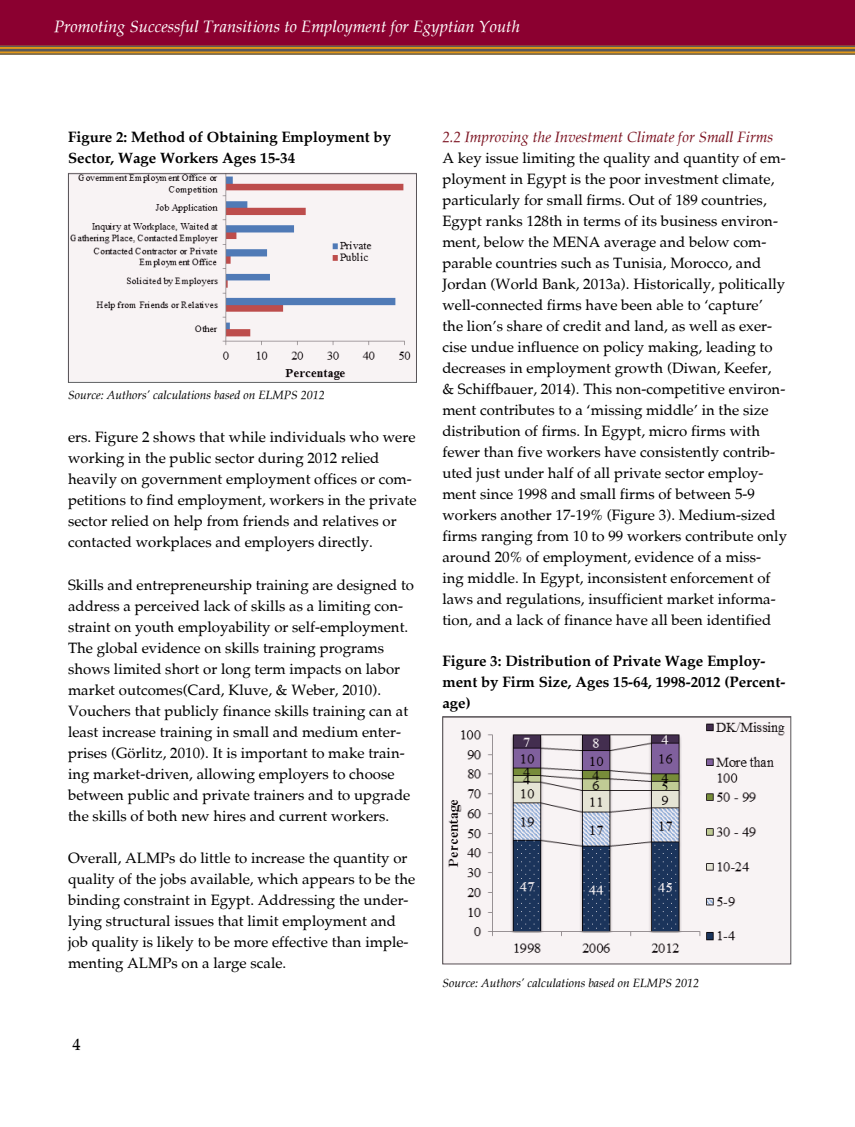
<style>
.page{position:relative;width:855px;height:1127px;background:#fff}
.page>*{position:absolute;margin:0;border:0;box-sizing:border-box;transform-origin:0 0}
.t1{font:italic 16.5px "Palatia";color:#fff}
.t2{font:16.5px "Palatia";color:#000}
.t3{font:15px/21px "Palatia";color:#000}
.t4{font:700 15px/21px "Palatia";color:#000}
.t5{font:italic 15px "Palatia";color:#7b1220}
.t6{font:italic 12px "Palatia";color:#000}
</style>
<div class="page">
<svg style="left:0;top:51px;width:855px;height:4px;background:#a57d3a"></svg>
<svg style="left:0;top:47px;width:855px;height:4px;background:#99763a"></svg>
<div style="left:0;top:0;width:855px;height:47px;background:#8b0030"></div>
<svg style="left:68px;top:172px;width:349px;height:209px;fill:#f8f3f4"></svg>
<svg style="left:442px;top:716px;width:349px;height:248px;fill:#f8f3f4"></svg>
<p class="t1" style="left:54px;top:16px;width:467px">Promoting Successful Transitions to Employment for Egyptian Youth</p>
<p class="t4" style="left:68px;top:126px;width:324px">Figure 2: Method of Obtaining Employment by<br>Sector, Wage Workers Ages 15-34</p>
<p class="t6" style="left:68px;top:387px;width:258px">Source: Authors’ calculations based on ELMPS 2012</p>
<p class="t3" style="left:68px;top:427px;width:350px">ers. Figure 2 shows that while individuals who were working in the public sector during 2012 relied heavily on government employment offices or com&shy;petitions to find employment, workers in the private sector relied on help from friends and relatives or contacted workplaces and employers directly.</p>
<p class="t3" style="left:68px;top:574px;width:347px">Skills and entrepreneurship training are designed to address a perceived lack of skills as a limiting con&shy;straint on youth employability or self-employment.<br>The global evidence on skills training programs shows limited short or long term impacts on labor market outcomes(Card, Kluve, &amp; Weber, 2010).<br>Vouchers that publicly finance skills training can at least increase training in small and medium enter&shy;prises (Görlitz, 2010). It is important to make train&shy;ing market-driven, allowing employers to choose between public and private trainers and to upgrade the skills of both new hires and current workers.</p>
<p class="t3" style="left:68px;top:847px;width:349px">Overall, ALMPs do little to increase the quantity or quality of the jobs available, which appears to be the binding constraint in Egypt. Addressing the under&shy;lying structural issues that limit employment and job quality is likely to be more effective than imple&shy;menting ALMPs on a large scale.</p>
<p class="t2" style="left:72px;top:1034px;width:10px">4</p>
<p class="t5" style="left:442px;top:128px;width:332px">2.2 Improving the Investment Climate for Small Firms</p>
<p class="t3" style="left:442px;top:147px;width:346px">A key issue limiting the quality and quantity of em&shy;ployment in Egypt is the poor investment climate, particularly for small firms. Out of 189 countries, Egypt ranks 128th in terms of its business environ&shy;ment, below the MENA average and below com&shy;parable countries such as Tunisia, Morocco, and Jordan (World Bank, 2013a). Historically, politically well-connected firms have been able to ‘capture’ the lion’s share of credit and land, as well as exer&shy;cise undue influence on policy making, leading to decreases in employment growth (Diwan, Keefer,<br>&amp; Schiffbauer, 2014). This non-competitive environ&shy;ment contributes to a ‘missing middle’ in the size distribution of firms. In Egypt, micro firms with fewer than five workers have consistently contrib&shy;uted just under half of all private sector employ&shy;ment since 1998 and small firms of between 5-9 workers another 17-19% (Figure 3). Medium-sized firms ranging from 10 to 99 workers contribute only around 20% of employment, evidence of a miss-<br>ing middle. In Egypt, inconsistent enforcement of laws and regulations, insufficient market informa&shy;tion, and a lack of finance have all been identified</p>
<p class="t4" style="left:442px;top:650px;width:344px">Figure 3: Distribution of Private Wage Employ&shy;ment by Firm Size, Ages 15-64, 1998-2012 (Percent&shy;age)</p>
<p class="t6" style="left:442px;top:975px;width:258px">Source: Authors’ calculations based on ELMPS 2012</p>
</div>
